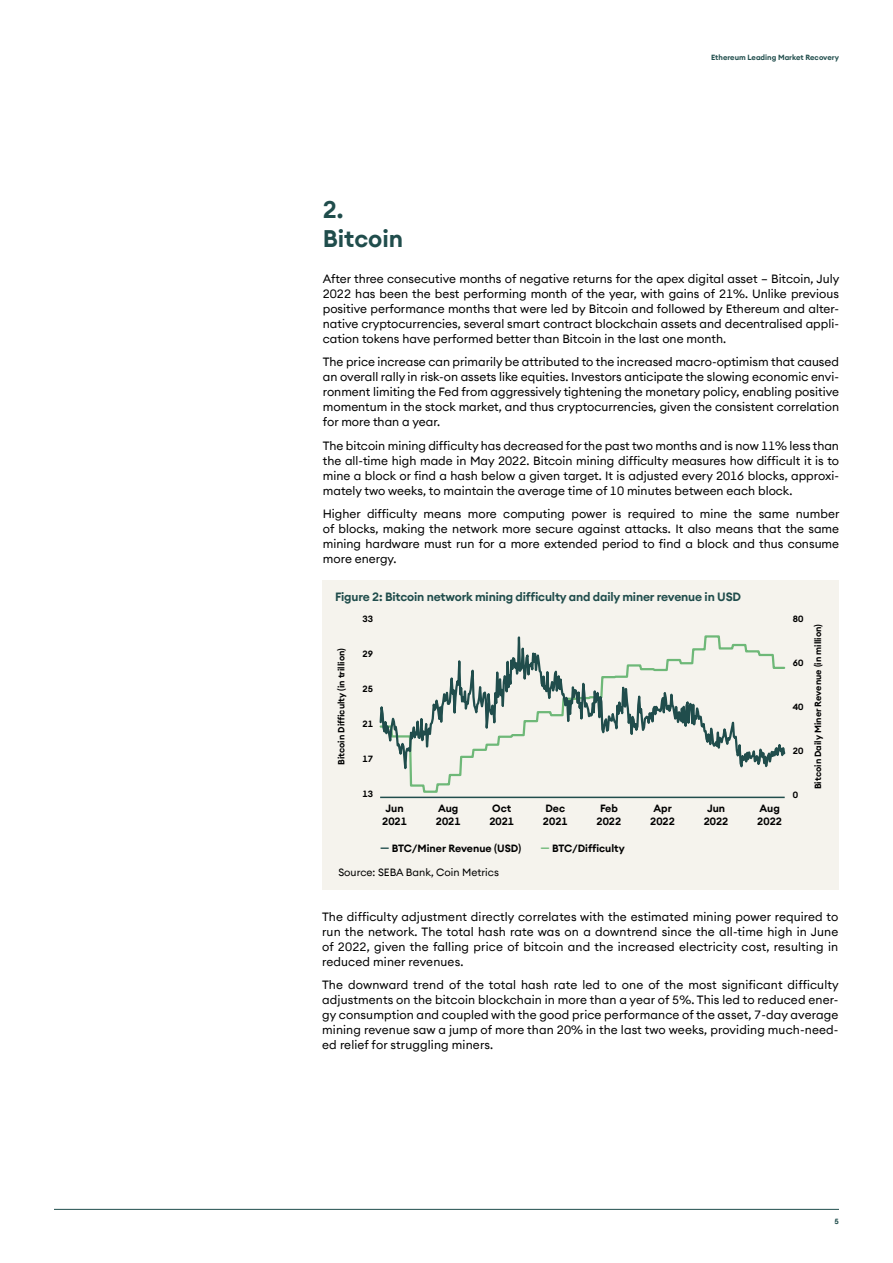
<style>
.page{position:relative;width:893px;height:1263px;background:#fff}
.page>*{position:absolute;margin:0;border:0;box-sizing:border-box;transform-origin:0 0}
.t1{font:600 24px/28.8px "Seba Euclid";color:#204d4c}
.t2{font:12px/15px "Seba Euclid";color:#000;text-align:justify}
.t3{font:600 12px "Seba Euclid";letter-spacing:-.015em;color:#204d4c}
.t4{font:600 10.5px/13.5px "Seba Euclid";color:#000;text-align:center}
.t5{font:10.5px "Seba Euclid";color:#000}
.t6{font:600 9px "Seba Euclid";color:#000}
.t7{font:600 7.5px "Seba Euclid";color:#204d4c}
.s1{color:#204d4c}
.s2{color:#6eb878}
</style>
<div class="page">
<hr style="left:54px;top:1209px;width:785px;height:1px;background:#204d4c">
<div style="left:322px;top:580px;width:516px;height:309px;background:#f5f3ed"></div>
<svg style="left:379px;top:635px;width:407px;height:164px"></svg>
<p class="t7" style="left:711px;top:53px;width:129px">Ethereum Leading Market Recovery</p>
<h1 class="t1" style="left:323px;top:195px;width:82px">2.<br>Bitcoin</h1>
<p class="t2" style="left:323px;top:271px;width:518px">After three consecutive months of negative returns for the apex digital asset – Bitcoin, July 2022 has been the best performing month of the year, with gains of 21%. Unlike previous positive performance months that were led by Bitcoin and followed by Ethereum and alter&shy;native cryptocurrencies, several smart contract blockchain assets and decentralised appli&shy;cation tokens have performed better than Bitcoin in the last one month.</p>
<p class="t2" style="left:323px;top:355px;width:518px">The price increase can primarily be attributed to the increased macro-optimism that caused an overall rally in risk-on assets like equities. Investors anticipate the slowing economic envi&shy;ronment limiting the Fed from aggressively tightening the monetary policy, enabling positive momentum in the stock market, and thus cryptocurrencies, given the consistent correlation for more than a year.</p>
<p class="t2" style="left:323px;top:438px;width:518px">The bitcoin mining difficulty has decreased for the past two months and is now 11% less than the all-time high made in May 2022. Bitcoin mining difficulty measures how difficult it is to mine a block or find a hash below a given target. It is adjusted every 2016 blocks, approxi&shy;mately two weeks, to maintain the average time of 10 minutes between each block.</p>
<p class="t2" style="left:323px;top:507px;width:518px">Higher difficulty means more computing power is required to mine the same number of blocks, making the network more secure against attacks. It also means that the same mining hardware must run for a more extended period to find a block and thus consume more energy.</p>
<p class="t3" style="left:335px;top:589px;width:408px">Figure 2: Bitcoin network mining difficulty and daily miner revenue in USD</p>
<p class="t6" style="left:363px;top:613px;width:12px">33</p>
<p class="t6" style="left:363px;top:648px;width:12px">29</p>
<p class="t6" style="left:363px;top:683px;width:12px">25</p>
<p class="t6" style="left:363px;top:718px;width:12px">21</p>
<p class="t6" style="left:363px;top:753px;width:12px">17</p>
<p class="t6" style="left:363px;top:788px;width:12px">13</p>
<p class="t6" style="left:335px;top:765px;width:118px;rotate:-90deg">Bitcoin Difficulty (in trillion)</p>
<p class="t4" style="left:382px;top:801px;width:26px">Jun<br>2021</p>
<p class="t4" style="left:436px;top:801px;width:26px;text-align:left">Aug<br>2021</p>
<p class="t4" style="left:489px;top:801px;width:26px;text-align:left">Oct<br>2021</p>
<p class="t4" style="left:543px;top:801px;width:26px;text-align:left">Dec<br>2021</p>
<p class="t4" style="left:597px;top:801px;width:26px">Feb<br>2022</p>
<p class="t4" style="left:650px;top:801px;width:26px">Apr<br>2022</p>
<p class="t4" style="left:704px;top:801px;width:26px">Jun<br>2022</p>
<p class="t4" style="left:757px;top:801px;width:26px;text-align:left">Aug<br>2022</p>
<p class="t4" style="left:380px;top:841px;width:143px"><span class="s1">—</span> BTC/Miner Revenue (USD)</p>
<p class="t4" style="left:540px;top:841px;width:86px"><span class="s2">—</span> BTC/Difficulty</p>
<p class="t5" style="left:338px;top:865px;width:162px">Source: SEBA Bank, Coin Metrics</p>
<p class="t6" style="left:793px;top:613px;width:12px">80</p>
<p class="t6" style="left:793px;top:657px;width:12px">60</p>
<p class="t6" style="left:793px;top:701px;width:12px">40</p>
<p class="t6" style="left:793px;top:745px;width:12px">20</p>
<p class="t6" style="left:793px;top:789px;width:7px">0</p>
<p class="t6" style="left:812px;top:789px;width:167px;rotate:-90deg">Bitcoin Daily Miner Revenue (in million)</p>
<p class="t2" style="left:322px;top:909px;width:518px">The difficulty adjustment directly correlates with the estimated mining power required to run the network. The total hash rate was on a downtrend since the all-time high in June of 2022, given the falling price of bitcoin and the increased electricity cost, resulting in reduced miner revenues.</p>
<p class="t2" style="left:322px;top:977px;width:518px">The downward trend of the total hash rate led to one of the most significant difficulty adjustments on the bitcoin blockchain in more than a year of 5%. This led to reduced ener&shy;gy consumption and coupled with the good price performance of the asset, 7-day average mining revenue saw a jump of more than 20% in the last two weeks, providing much-need&shy;ed relief for struggling miners.</p>
<p class="t7" style="left:834px;top:1217px;width:6px">5</p>
</div>
